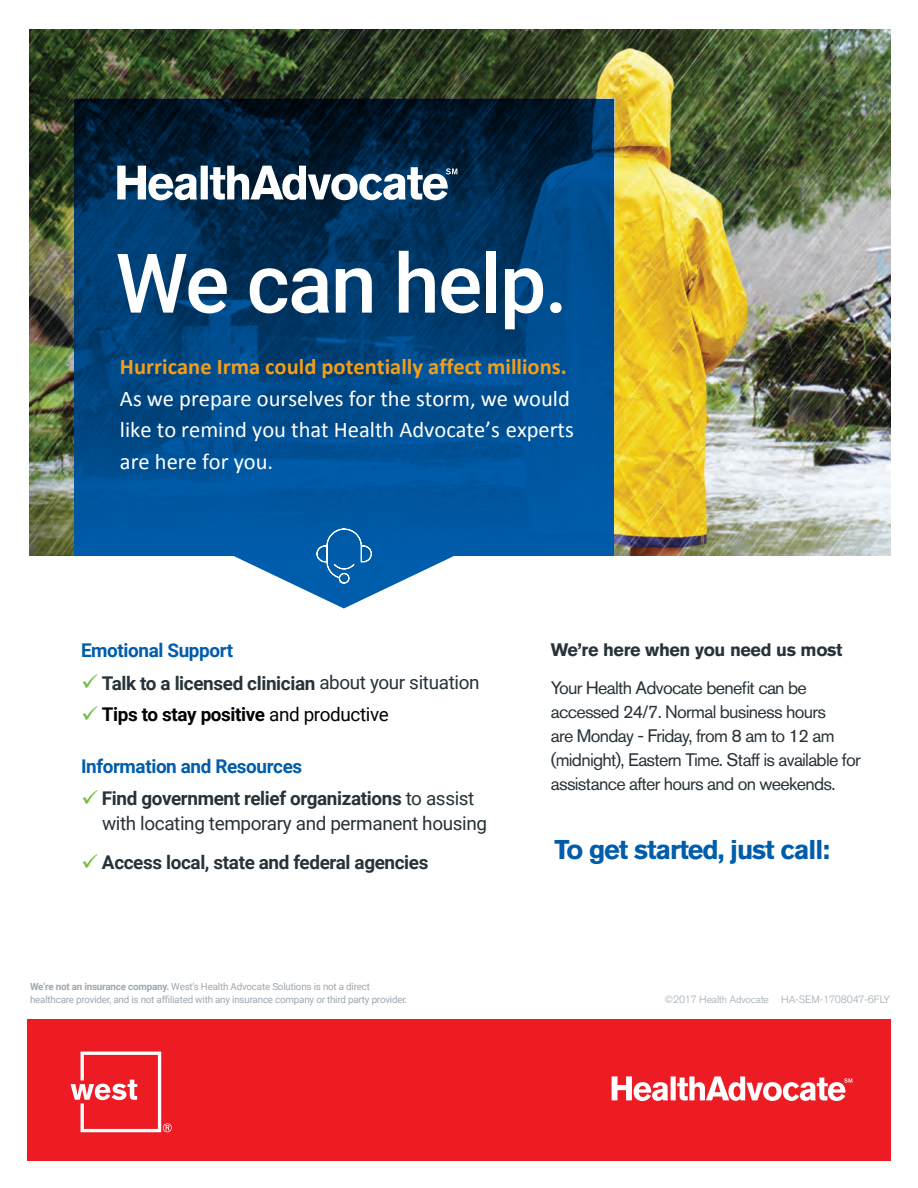
<style>
.page{position:relative;width:918px;height:1188px;background:#fff}
.page>*{position:absolute;margin:0;border:0;box-sizing:border-box;transform-origin:0 0}
.t1{font:500 82.35px "Roboto";letter-spacing:-.02em;color:#fff}
.t2{font:700 27px "Akzidenz Grotesk BE";letter-spacing:-.04em;color:#005dac}
.t3{font:22.5px/31.7px "Calibri";color:#fff}
.t4{font:18.9px/25.2px "Roboto";letter-spacing:-.02em;color:#283339}
.t5{font:700 18.9px "Roboto";letter-spacing:-.02em;color:#283339}
.t6{font:700 18.9px "Roboto";letter-spacing:-.02em;color:#005dac}
.t7{font:700 18.9px "Roboto";letter-spacing:-.02em;color:#020304}
.t8{font:18px/24px "Akzidenz Grotesk BE";letter-spacing:-.04em;color:#283339}
.t9{font:700 18px "Akzidenz Grotesk BE";letter-spacing:-.02em;color:#283339}
.t10{font:300 10.5px "Akzidenz Grotesk BE";letter-spacing:-.02em;color:#9ea8af}
.t11{font:9.75px "Roboto";letter-spacing:-.02em;color:#9ea8af}
.s1{font-weight:700;color:#f39e1a}
.s2{color:#78bd43}
.s3{font-weight:400}
.s4{font-weight:700}
</style>
<div class="page">
<div style="left:27px;top:1020px;width:864px;height:141px;background:#ed1c24"></div>
<svg style="left:71px;top:1052px;width:101px;height:80px"></svg>
<svg style="left:612px;top:1076px;width:240px;height:25px"></svg>
<img style="left:29px;top:29px;width:861px;height:526px">
<svg style="left:74px;top:99px;width:540px;height:456px;background:#003f76"></svg>
<svg style="left:117px;top:166px;width:340px;height:34px"></svg>
<svg style="left:231px;top:529px;width:226px;height:79px"></svg>
<p class="t1" style="left:115px;top:226px;width:454px">We can help.</p>
<p class="t3" style="left:120px;top:350px;width:455px"><span class="s1">Hurricane Irma could potentially affect millions.<br></span>As we prepare ourselves for the storm, we would like to remind you that Health Advocate’s experts are here for you.</p>
<p class="t6" style="left:81px;top:637px;width:154px">Emotional Support</p>
<p class="t5" style="left:81px;top:670px;width:400px"><span class="s2">✓</span> Talk to a licensed clinician <span class="s3">about your situation</span></p>
<p class="t7" style="left:81px;top:701px;width:309px"><span class="s2">✓</span> Tips to stay positive <span class="s3">and productive</span></p>
<p class="t6" style="left:81px;top:753px;width:223px">Information and Resources</p>
<p class="t4" style="left:102px;top:785px;width:387px;text-indent:-21px"><span class="s2">✓</span> <span class="s4">Find government relief organizations</span> to assist with locating temporary and permanent housing</p>
<p class="t5" style="left:81px;top:849px;width:349px"><span class="s2">✓</span> Access local, state and federal agencies</p>
<p class="t9" style="left:551px;top:639px;width:293px">We’re here when you need us most</p>
<p class="t8" style="left:551px;top:675px;width:311px">Your Health Advocate benefit can be accessed 24/7. Normal business hours<br>are Monday - Friday, from 8 am to 12 am (midnight), Eastern Time. Staff is available for assistance after hours and on weekends.</p>
<p class="t2" style="left:555px;top:834px;width:277px">To get started, just call:</p>
<p class="t11" style="left:30px;top:980px;width:342px"><span class="s4">We’re not an insurance company.</span> West’s Health Advocate Solutions is not a direct</p>
<p class="t11" style="left:30px;top:993px;width:379px">healthcare provider, and is not affiliated with any insurance company or third party provider.</p>
<p class="t10" style="left:665px;top:993px;width:227px">©2017 Health Advocate HA-SEM-1708047-6FLY</p>
</div>
